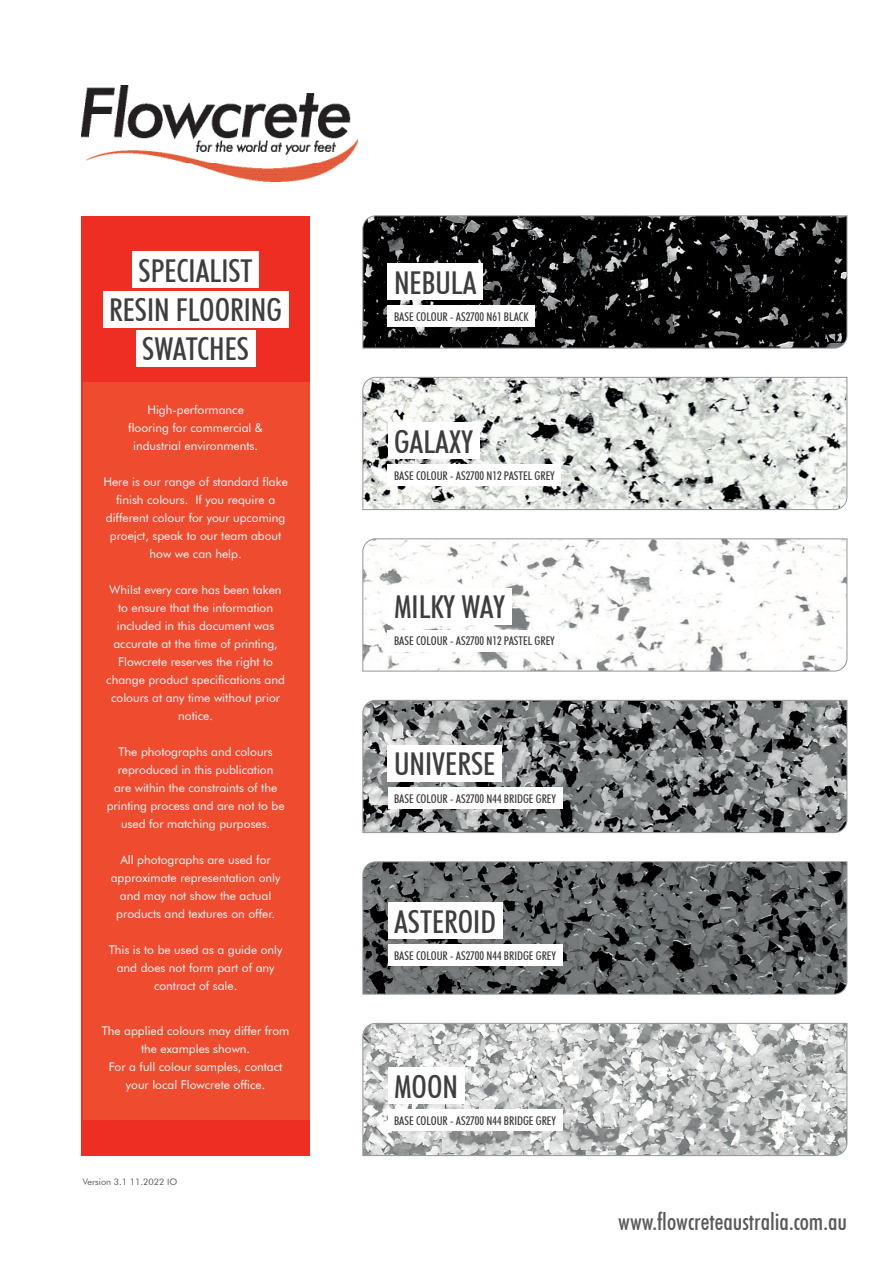
<style>
.page{position:relative;width:893px;height:1263px;background:#fff}
.page>*{position:absolute;margin:0;border:0;box-sizing:border-box;transform-origin:0 0}
.t1{font:500 condensed 31.5px/39.2px "Futura BT";color:#3e3e3f;text-align:center}
.t2{font:500 condensed 24px "Futura BT";color:#57585a}
.t3{font:12px/18px "Futura BT";color:#fff;text-align:center}
.t4{font:500 condensed 12px "Futura BT";color:#3e3e3f}
.t5{font:9px "Futura BT";color:#57585a}
</style>
<div class="page">
<img style="left:82px;top:86px;width:276px;height:95px">
<div style="left:82px;top:216px;width:228px;height:939px;background:#ee2e22"></div>
<div style="left:83px;top:383px;width:226px;height:737px;background:#ef4c2f"></div>
<div style="left:132px;top:252px;width:127px;height:36px;background:#fff"></div>
<div style="left:103px;top:291px;width:185px;height:36px;background:#fff"></div>
<div style="left:136px;top:330px;width:119px;height:36px;background:#fff"></div>
<svg style="left:362px;top:700px;width:485px;height:133px;background:#777a7b"></svg>
<svg style="left:362px;top:1023px;width:485px;height:133px;background:#c3c5c5"></svg>
<svg style="left:362px;top:861px;width:485px;height:133px;background:#5c5f61"></svg>
<div style="left:388px;top:1067px;width:77px;height:37px;background:#fff"></div>
<div style="left:388px;top:1109px;width:174px;height:22px;background:#fff"></div>
<div style="left:388px;top:902px;width:114px;height:37px;background:#fff"></div>
<div style="left:388px;top:944px;width:174px;height:22px;background:#fff"></div>
<svg style="left:362px;top:215px;width:485px;height:133px;background:#171819"></svg>
<svg style="left:362px;top:538px;width:485px;height:133px"></svg>
<svg style="left:362px;top:377px;width:485px;height:133px"></svg>
<div style="left:388px;top:263px;width:95px;height:37px;background:#fff"></div>
<div style="left:388px;top:305px;width:147px;height:22px;background:#fff"></div>
<div style="left:388px;top:588px;width:124px;height:37px;background:#fff"></div>
<div style="left:388px;top:630px;width:173px;height:22px;background:#fff"></div>
<div style="left:388px;top:422px;width:92px;height:37px;background:#fff"></div>
<div style="left:388px;top:464px;width:173px;height:22px;background:#fff"></div>
<div style="left:388px;top:745px;width:114px;height:37px;background:#fff"></div>
<div style="left:388px;top:787px;width:174px;height:22px;background:#fff"></div>
<h1 class="t1" style="left:109px;top:251px;width:174px">SPECIALIST<br>RESIN FLOORING<br>SWATCHES</h1>
<p class="t3" style="left:128px;top:401px;width:136px">High-performance flooring for commercial &amp; industrial environments.</p>
<p class="t3" style="left:103px;top:473px;width:186px">Here is our range of standard flake finish colours. If you require a different colour for your upcoming proejct, speak to our team about how we can help.</p>
<p class="t3" style="left:106px;top:581px;width:180px">Whilst every care has been taken to ensure that the information included in this document was accurate at the time of printing,<br>Flowcrete reserves the right to change product specifications and colours at any time without prior notice.</p>
<p class="t3" style="left:107px;top:743px;width:179px">The photographs and colours reproduced in this publication<br>are within the constraints of the printing process and are not to be used for matching purposes.</p>
<p class="t3" style="left:111px;top:851px;width:171px">All photographs are used for approximate representation only and may not show the actual products and textures on offer.</p>
<p class="t3" style="left:109px;top:941px;width:175px">This is to be used as a guide only and does not form part of any contract of sale.</p>
<p class="t3" style="left:102px;top:1021px;width:189px">The applied colours may differ from the examples shown.<br>For a full colour samples, contact your local Flowcrete office.</p>
<p class="t5" style="left:83px;top:1176px;width:96px">Version 3.1 11.2022 IO</p>
<h1 class="t1" style="left:394px;top:263px;width:84px">NEBULA</h1>
<p class="t4" style="left:394px;top:309px;width:136px">BASE COLOUR - AS2700 N61 BLACK</p>
<h1 class="t1" style="left:394px;top:422px;width:81px">GALAXY</h1>
<p class="t4" style="left:394px;top:468px;width:162px">BASE COLOUR - AS2700 N12 PASTEL GREY</p>
<h1 class="t1" style="left:394px;top:587px;width:113px">MILKY WAY</h1>
<p class="t4" style="left:394px;top:634px;width:162px">BASE COLOUR - AS2700 N12 PASTEL GREY</p>
<h1 class="t1" style="left:394px;top:744px;width:103px">UNIVERSE</h1>
<p class="t4" style="left:394px;top:791px;width:164px">BASE COLOUR - AS2700 N44 BRIDGE GREY</p>
<h1 class="t1" style="left:394px;top:901px;width:103px">ASTEROID</h1>
<p class="t4" style="left:394px;top:948px;width:164px">BASE COLOUR - AS2700 N44 BRIDGE GREY</p>
<h1 class="t1" style="left:394px;top:1067px;width:66px">MOON</h1>
<p class="t4" style="left:394px;top:1113px;width:164px">BASE COLOUR - AS2700 N44 BRIDGE GREY</p>
<h2 class="t2" style="left:618px;top:1206px;width:230px">www.flowcreteaustralia.com.au</h2>
</div>
